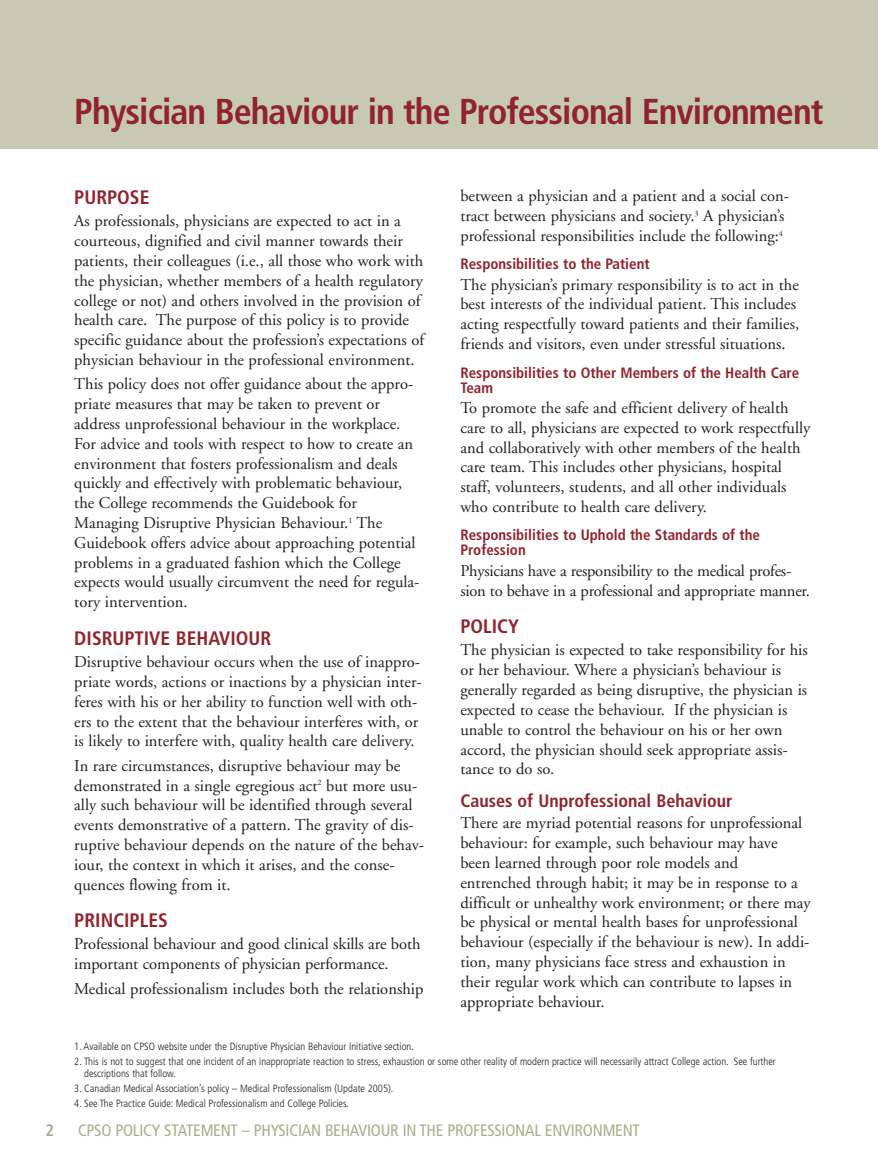
<style>
.page{position:relative;width:878px;height:1175px;background:#fff}
.page>*{position:absolute;margin:0;border:0;box-sizing:border-box;transform-origin:0 0}
.t1{font:700 condensed 36px "Frutiger";letter-spacing:-.025em;color:#91232c}
.t2{font:700 condensed 19.5px "Frutiger";color:#91232c}
.t3{font:700 condensed 18px "Frutiger";color:#91232c}
.t4{font:16.5px/19.8px "Adobe Garamond";color:#231f20}
.t5{font:condensed 16.5px "Frutiger";letter-spacing:-.015em;color:#acac8d}
.t6{font:700 condensed 16.5px "Frutiger";color:#acac8d}
.t7{font:700 condensed 15px/15px "Frutiger";color:#91232c}
.t8{font:300 condensed 10.5px/12px "Frutiger";color:#231f20}
</style>
<div class="page">
<div style="left:0;top:0;width:878px;height:148px;background:#c8c9b5"></div>
<h1 class="t1" style="left:74px;top:97px;width:750px">Physician Behaviour in the Professional Environment</h1>
<p class="t2" style="left:74px;top:189px;width:77px">PURPOSE</p>
<p class="t4" style="left:74px;top:213px;width:351px">As professionals, physicians are expected to act in a courteous, dignified and civil manner towards their patients, their colleagues (i.e., all those who work with the physician, whether members of a health regulatory college or not) and others involved in the provision of health care. The purpose of this policy is to provide specific guidance about the profession’s expectations of physician behaviour in the professional environment.</p>
<p class="t4" style="left:74px;top:375px;width:347px">This policy does not offer guidance about the appro&shy;priate measures that may be taken to prevent or address unprofessional behaviour in the workplace.<br>For advice and tools with respect to how to create an environment that fosters professionalism and deals quickly and effectively with problematic behaviour, the College recommends the Guidebook for Managing Disruptive Physician Behaviour.<sup>1</sup> The Guidebook offers advice about approaching potential problems in a graduated fashion which the College expects would usually circumvent the need for regula&shy;tory intervention.</p>
<p class="t2" style="left:74px;top:630px;width:198px">DISRUPTIVE BEHAVIOUR</p>
<p class="t4" style="left:74px;top:653px;width:349px">Disruptive behaviour occurs when the use of inappro&shy;priate words, actions or inactions by a physician inter&shy;feres with his or her ability to function well with oth&shy;ers to the extent that the behaviour interferes with, or is likely to interfere with, quality health care delivery.</p>
<p class="t4" style="left:74px;top:757px;width:351px">In rare circumstances, disruptive behaviour may be demonstrated in a single egregious act<sup>2</sup> but more usu&shy;ally such behaviour will be identified through several events demonstrative of a pattern. The gravity of dis&shy;ruptive behaviour depends on the nature of the behav&shy;iour, the context in which it arises, and the conse&shy;quences flowing from it.</p>
<p class="t2" style="left:74px;top:912px;width:95px">PRINCIPLES</p>
<p class="t4" style="left:74px;top:935px;width:348px">Professional behaviour and good clinical skills are both important components of physician performance.</p>
<p class="t4" style="left:74px;top:980px;width:350px">Medical professionalism includes both the relationship</p>
<p class="t4" style="left:460px;top:187px;width:330px">between a physician and a patient and a social con&shy;tract between physicians and society.<sup>3</sup> A physician’s professional responsibilities include the following:<sup>4</sup></p>
<p class="t7" style="left:460px;top:258px;width:191px">Responsibilities to the Patient</p>
<p class="t4" style="left:460px;top:276px;width:340px">The physician’s primary responsibility is to act in the best interests of the individual patient. This includes acting respectfully toward patients and their families, friends and visitors, even under stressful situations.</p>
<p class="t7" style="left:460px;top:366px;width:340px">Responsibilities to Other Members of the Health Care<br>Team</p>
<p class="t4" style="left:460px;top:399px;width:351px">To promote the safe and efficient delivery of health care to all, physicians are expected to work respectfully and collaboratively with other members of the health care team. This includes other physicians, hospital staff, volunteers, students, and all other individuals who contribute to health care delivery.</p>
<p class="t7" style="left:460px;top:529px;width:301px">Responsibilities to Uphold the Standards of the<br>Profession</p>
<p class="t4" style="left:460px;top:562px;width:351px">Physicians have a responsibility to the medical profes&shy;sion to behave in a professional and appropriate manner.</p>
<p class="t2" style="left:460px;top:618px;width:60px">POLICY</p>
<p class="t4" style="left:460px;top:642px;width:349px">The physician is expected to take responsibility for his or her behaviour. Where a physician’s behaviour is generally regarded as being disruptive, the physician is expected to cease the behaviour. If the physician is unable to control the behaviour on his or her own accord, the physician should seek appropriate assis&shy;tance to do so.</p>
<p class="t3" style="left:460px;top:794px;width:273px">Causes of Unprofessional Behaviour</p>
<p class="t4" style="left:460px;top:814px;width:352px">There are myriad potential reasons for unprofessional behaviour: for example, such behaviour may have been learned through poor role models and entrenched through habit; it may be in response to a difficult or unhealthy work environment; or there may be physical or mental health bases for unprofessional behaviour (especially if the behaviour is new). In addi&shy;tion, many physicians face stress and exhaustion in their regular work which can contribute to lapses in appropriate behaviour.</p>
<p class="t8" style="left:74px;top:1040px;width:341px">1. Available on CPSO website under the Disruptive Physician Behaviour Initiative section.</p>
<p class="t8" style="left:84px;top:1055px;width:693px;text-indent:-10px">2. This is not to suggest that one incident of an inappropriate reaction to stress, exhaustion or some other reality of modern practice will necessarily attract College action. See further descriptions that follow.</p>
<p class="t8" style="left:74px;top:1082px;width:320px">3. Canadian Medical Association’s policy – Medical Professionalism (Update 2005).</p>
<p class="t8" style="left:74px;top:1097px;width:276px">4. See The Practice Guide: Medical Professionalism and College Policies.</p>
<p class="t6" style="left:45px;top:1124px;width:10px">2</p>
<p class="t5" style="left:78px;top:1124px;width:563px">CPSO POLICY STATEMENT – PHYSICIAN BEHAVIOUR IN THE PROFESSIONAL ENVIRONMENT</p>
</div>
